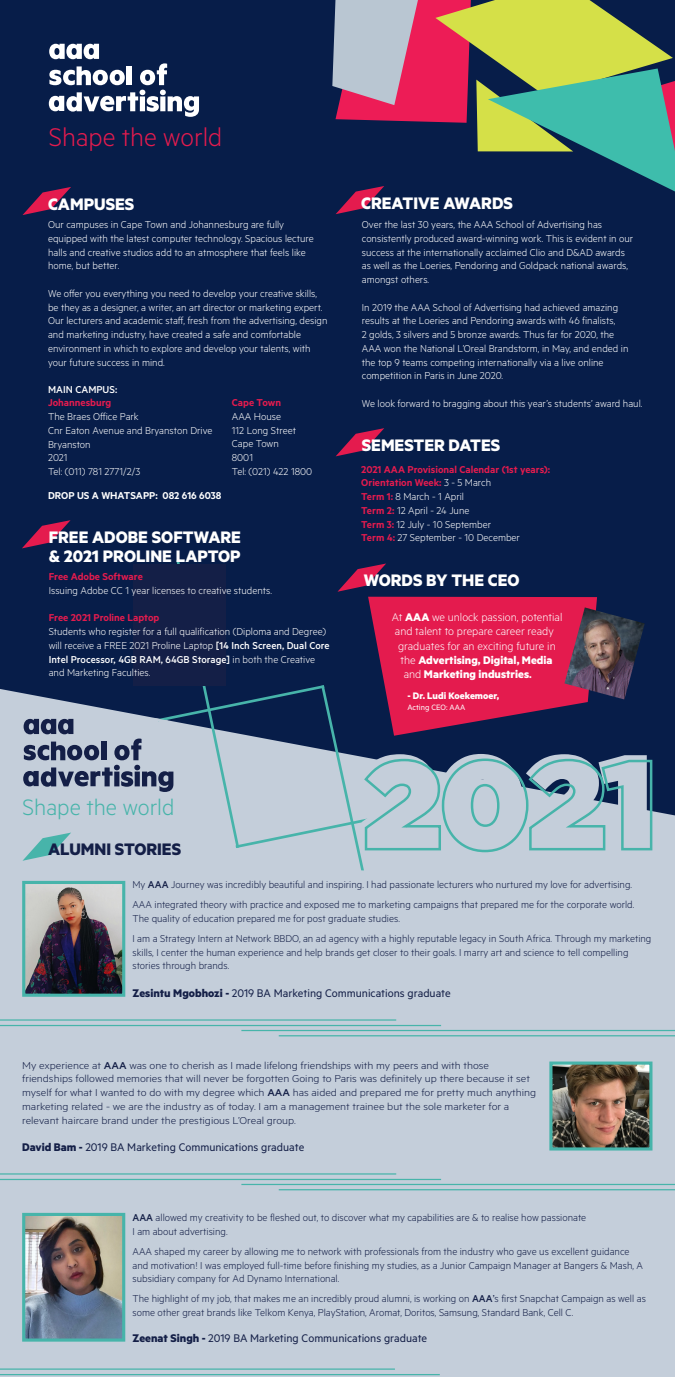
<style>
.page{position:relative;width:675px;height:1377px;background:#071d49}
.page>*{position:absolute;margin:0;border:0;box-sizing:border-box;transform-origin:0 0}
.t1{font:125px "Gotham Ultra";color:#c4ceda}
.t2{font:300 28.75px "Metric";color:#e41b4e}
.t3{font:300 25.12px "Metric";color:#47b4aa}
.t4{font:700 18.75px/18.8px "Metric";color:#fff}
.t5{font:700 18.75px "Metric";color:#141f47}
.t6{font:12.5px "Metric";color:#141f47}
.t7{font:300 12.5px "Metric";color:#fff}
.t8{font:700 12.5px "Metric";color:#fff}
.t9{font:300 11.25px/13.8px "Metric";color:#fff}
.t10{font:300 11.25px/13.8px "Metric";color:#141f47}
.t11{font:300 11.25px/13.8px "Metric";color:#141f47;scale:1.1 1}
.t12{font:600 11.25px/13.8px "Metric";color:#e41b4e}
.t13{font:600 11.25px "Metric";color:#fff}
.t14{font:500 11.25px "Metric";color:#fff}
.t15{font:700 10.62px "Metric";color:#fff}
.t16{font:8.75px "Metric";color:#fff}
.s1{font-weight:500}
.s2{font-weight:300;color:#fff}
.s3{font-weight:700}
.s4{font-weight:300}
.s5{font-weight:600}
.s6{font-weight:400}
</style>
<div class="page">
<div style="left:0;top:689px;width:675px;height:688px;background:#c4ceda"></div>
<svg style="left:23px;top:187px;width:48px;height:28px"></svg>
<svg style="left:336px;top:428px;width:48px;height:28px"></svg>
<svg style="left:22px;top:520px;width:49px;height:28px"></svg>
<img style="left:597px;top:611px;width:48px;height:88px">
<hr style="left:0;top:1025px;width:441px;height:1px;background:#47b4aa">
<hr style="left:0;top:1019px;width:396px;height:2px;background:#47b4aa">
<hr style="left:241px;top:1030px;width:434px;height:1px;background:#47b4aa">
<hr style="left:279px;top:1035px;width:396px;height:1px;background:#47b4aa">
<hr style="left:0;top:1179px;width:441px;height:1px;background:#47b4aa">
<hr style="left:0;top:1173px;width:396px;height:1px;background:#47b4aa">
<hr style="left:241px;top:1184px;width:434px;height:1px;background:#47b4aa">
<hr style="left:279px;top:1189px;width:396px;height:1px;background:#47b4aa">
<img style="left:553px;top:1065px;width:95px;height:81px">
<div style="left:549px;top:1061px;width:103px;height:89px;border:3px solid #47b4aa"></div>
<hr style="left:0;top:1374px;width:440px;height:1px;background:#47b4aa">
<hr style="left:0;top:1368px;width:395px;height:2px;background:#47b4aa">
<svg style="left:49px;top:44px;width:150px;height:73px"></svg>
<img style="left:26px;top:1217px;width:95px;height:121px">
<div style="left:22px;top:1213px;width:103px;height:129px;border:3px solid #47b4aa"></div>
<svg style="left:332px;top:0;width:343px;height:214px"></svg>
<svg style="left:23px;top:560px;width:574px;height:440px"></svg>
<div style="left:85px;top:719px;width:73px;height:17px;background:#c4ceda"></div>
<h2 class="t2" style="left:49px;top:121px;width:175px">Shape the world</h2>
<h3 class="t4" style="left:48px;top:194px;width:88px">CAMPUSES</h3>
<p class="t9" style="left:48px;top:217px;width:267px">Our campuses in Cape Town and Johannesburg are fully equipped with the latest computer technology. Spacious lecture halls and creative studios add to an atmosphere that feels like home, but better.</p>
<p class="t9" style="left:48px;top:286px;width:281px">We offer you everything you need to develop your creative skills, be they as a designer, a writer, an art director or marketing expert.<br>Our lecturers and academic staff, fresh from the advertising, design and marketing industry, have created a safe and comfortable environment in which to explore and develop your talents, with your future success in mind.</p>
<p class="t14" style="left:48px;top:382px;width:71px">MAIN CAMPUS:</p>
<p class="t12" style="left:48px;top:396px;width:65px">Johannesburg</p>
<p class="t9" style="left:48px;top:409px;width:166px">The Braes Office Park<br>Cnr Eaton Avenue and Bryanston Drive<br>Bryanston<br>2021<br>Tel: (011) 781 2771/2/3</p>
<p class="t13" style="left:48px;top:488px;width:175px">DROP US A WHATSAPP: 082 616 6038</p>
<p class="t12" style="left:232px;top:395px;width:51px">Cape Town</p>
<p class="t9" style="left:232px;top:409px;width:82px">AAA House<br>112 Long Street<br>Cape Town<br>8001<br>Tel: (021) 422 1800</p>
<h3 class="t4" style="left:49px;top:527px;width:194px">FREE ADOBE SOFTWARE &amp; 2021 PROLINE LAPTOP</h3>
<p class="t12" style="left:49px;top:569px;width:96px">Free Adobe Software</p>
<p class="t9" style="left:49px;top:583px;width:225px">Issuing Adobe CC 1 year licenses to creative students.</p>
<p class="t12" style="left:49px;top:611px;width:112px">Free 2021 Proline Laptop</p>
<p class="t9" style="left:49px;top:624px;width:283px">Students who register for a full qualification (Diploma and Degree) will receive a FREE 2021 Proline Laptop <span class="s1">[14 Inch Screen, Dual Core Intel Processor, 4GB RAM, 64GB Storage]</span> in both the Creative and Marketing Faculties.</p>
<h3 class="t3" style="left:22px;top:792px;width:153px">Shape the world</h3>
<h3 class="t5" style="left:48px;top:838px;width:135px">ALUMNI STORIES</h3>
<h3 class="t4" style="left:361px;top:193px;width:153px">CREATIVE AWARDS</h3>
<p class="t9" style="left:362px;top:217px;width:273px">Over the last 30 years, the AAA School of Advertising has consistently produced award-winning work. This is evident in our success at the internationally acclaimed Clio and D&amp;AD awards as well as the Loeries, Pendoring and Goldpack national awards, amongst others.</p>
<p class="t9" style="left:362px;top:300px;width:268px">In 2019 the AAA School of Advertising had achieved amazing results at the Loeries and Pendoring awards with 46 finalists,<br>2 golds, 3 silvers and 5 bronze awards. Thus far for 2020, the AAA won the National L’Oreal Brandstorm, in May, and ended in the top 9 teams competing internationally via a live online competition in Paris in June 2020.</p>
<p class="t9" style="left:362px;top:396px;width:282px">We look forward to bragging about this year’s students’ award haul.</p>
<h3 class="t4" style="left:362px;top:435px;width:140px">SEMESTER DATES</h3>
<p class="t12" style="left:361px;top:462px;width:191px">2021 AAA Provisional Calendar (1st years):<br>Orientation Week: <span class="s2">3 - 5 March<br></span>Term 1: <span class="s2">8 March - 1 April<br></span>Term 2: <span class="s2">12 April - 24 June<br></span>Term 3: <span class="s2">12 July - 10 September<br></span>Term 4: <span class="s2">27 September - 10 December</span></p>
<h3 class="t4" style="left:364px;top:570px;width:157px">WORDS BY THE CEO</h3>
<p class="t7" style="left:392px;top:610px;width:172px">At <span class="s3">AAA</span> we unlock passion, potential</p>
<p class="t7" style="left:395px;top:624px;width:160px">and talent to prepare career ready</p>
<p class="t7" style="left:398px;top:638px;width:159px">graduates for an exciting future in</p>
<p class="t8" style="left:401px;top:652px;width:154px"><span class="s4">the</span> Advertising, Digital, Media</p>
<p class="t8" style="left:404px;top:667px;width:130px"><span class="s4">and</span> Marketing industries<span class="s5">.</span></p>
<p class="t15" style="left:408px;top:689px;width:93px">- Dr. Ludi Koekemoer,</p>
<p class="t16" style="left:408px;top:702px;width:59px">Acting CEO: AAA</p>
<h1 class="t1" style="left:360px;top:727px;width:294px">2021</h1>
<p class="t10" style="left:132px;top:874px;width:503px;line-height:20px">My <span class="s1">AAA</span> Journey was incredibly beautiful and inspiring. I had passionate lecturers who nurtured my love for advertising.<br>AAA integrated theory with practice and exposed me to marketing campaigns that prepared me for the corporate world.</p>
<p class="t10" style="left:132px;top:908px;width:520px;line-height:20px">The quality of education prepared me for post graduate studies.<br>I am a Strategy Intern at Network BBDO, an ad agency with a highly reputable legacy in South Africa. Through my marketing</p>
<p class="t10" style="left:132px;top:945px;width:498px">skills, I center the human experience and help brands get closer to their goals. I marry art and science to tell compelling stories through brands.</p>
<p class="t6" style="left:132px;top:986px;width:320px"><span class="s3">Zesintu Mgobhozi -</span> 2019 BA Marketing Communications graduate</p>
<p class="t11" style="left:22px;top:1058px;width:469px">My experience at <span class="s1">AAA</span> was one to cherish as I made lifelong friendships with my peers and with those friendships followed memories that will never be forgotten Going to Paris was definitely up there because it set myself for what I wanted to do with my degree which <span class="s1">AAA</span> has aided and prepared me for pretty much anything marketing related - we are the industry as of today. I am a management trainee but the sole marketer for a relevant haircare brand under the prestigious L’Oreal group.</p>
<p class="t6" style="left:22px;top:1139px;width:284px"><span class="s3">David Bam -</span> 2019 BA Marketing Communications graduate</p>
<p class="t10" style="left:132px;top:1210px;width:455px"><span class="s1">AAA</span> allowed my creativity to be fleshed out, to discover what my capabilities are &amp; to realise how passionate<br>I am about advertising.</p>
<p class="t10" style="left:132px;top:1244px;width:512px">AAA shaped my career by allowing me to network with professionals from the industry who gave us excellent guidance and motivation! I was employed full-time before finishing my studies, as a Junior Campaign Manager at Bangers &amp; Mash, A subsidiary company for Ad Dynamo International.</p>
<p class="t10" style="left:132px;top:1292px;width:515px">The highlight of my job, that makes me an incredibly proud alumni, is working on <span class="s1">AAA</span><span class="s6">’</span>s first Snapchat Campaign as well as some other great brands like Telkom Kenya, PlayStation, Aromat, Doritos, Samsung, Standard Bank, Cell C.</p>
<p class="t6" style="left:132px;top:1330px;width:296px"><span class="s3">Zeenat Singh -</span> 2019 BA Marketing Communications graduate</p>
</div>
